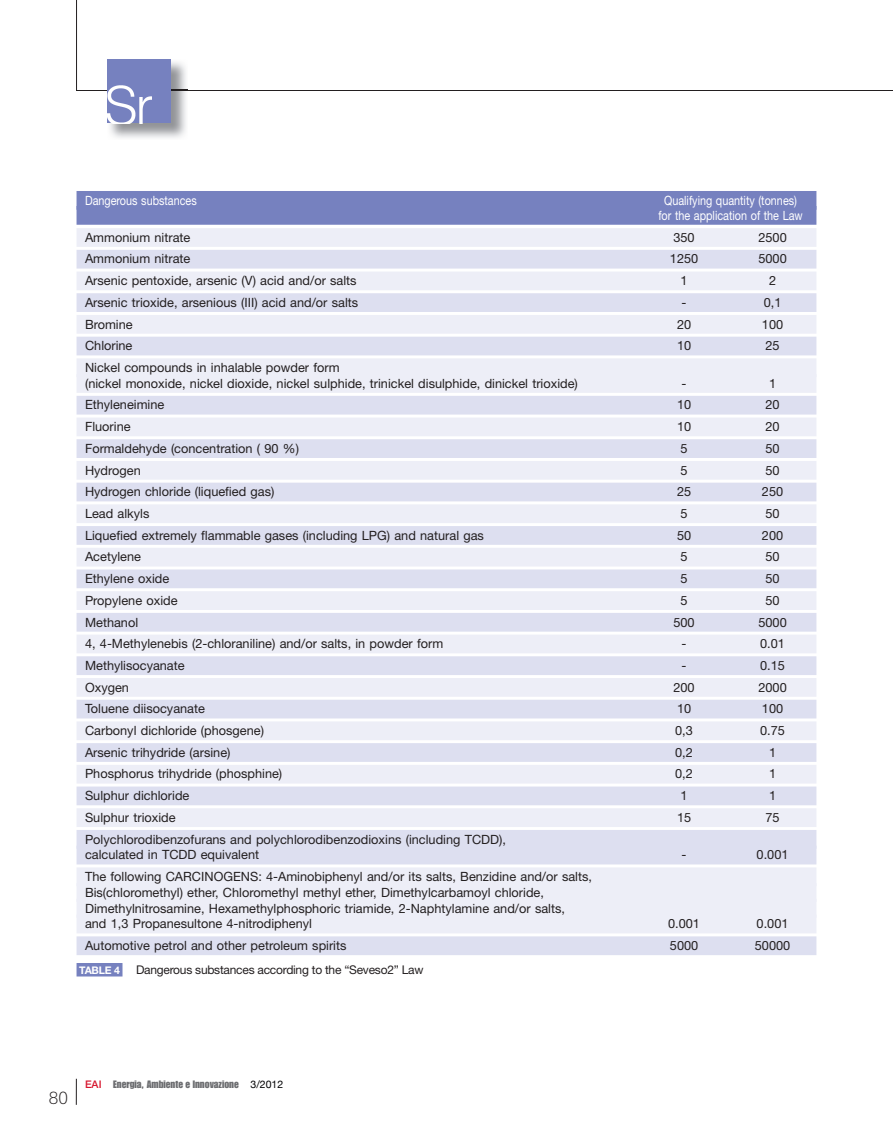
<style>
.page{position:relative;width:893px;height:1127px;background:#fff}
.page>*{position:absolute;margin:0;border:0;box-sizing:border-box;transform-origin:0 0}
.t1{font:300 18px "Rockwell";color:#231f20}
.t2{font:12.75px/15.8px "Helvetica Neue";color:#231f20}
.t3{font:12.75px/15px "Helvetica Neue";color:#fff;text-align:center;scale:.85 1}
.t4{font:12px "Helvetica Neue";letter-spacing:-.02em;color:#231f20}
.t5{font:10.5px "Impact";color:#6c6d70}
.t6{font:700 10.5px "Helvetica Neue";letter-spacing:-.02em;color:#fff}
.s1{font-family:"Helvetica Neue";font-weight:500;color:#d7162e}
.s2{font-family:"Helvetica Neue";color:#000002}
</style>
<div class="page">
<hr style="left:76px;top:0;width:1px;height:90px;background:#231f20">
<hr style="left:77px;top:90px;width:816px;height:1px;background:#231f20">
<img style="left:107px;top:59px;width:81px;height:79px">
<img style="left:107px;top:90px;width:81px;height:1px">
<div style="left:108px;top:60px;width:63px;height:63px;background:#7681bf"></div>
<img style="left:108px;top:85px;width:44px;height:38px">
<svg style="left:76px;top:1079px;width:1px;height:26px"></svg>
<div style="left:77px;top:191px;width:739px;height:19px;background:#7681bf"></div>
<div style="left:77px;top:206px;width:739px;height:19px;background:#7681bf"></div>
<div style="left:77px;top:228px;width:739px;height:19px;background:#edeef7"></div>
<div style="left:77px;top:250px;width:739px;height:19px;background:#dddff0"></div>
<div style="left:77px;top:271px;width:739px;height:19px;background:#edeef7"></div>
<div style="left:77px;top:293px;width:739px;height:19px;background:#dddff0"></div>
<div style="left:77px;top:315px;width:739px;height:19px;background:#edeef7"></div>
<div style="left:77px;top:337px;width:739px;height:18px;background:#dddff0"></div>
<div style="left:77px;top:358px;width:739px;height:19px;background:#edeef7"></div>
<div style="left:77px;top:374px;width:739px;height:19px;background:#edeef7"></div>
<div style="left:77px;top:396px;width:739px;height:18px;background:#dddff0"></div>
<div style="left:77px;top:417px;width:739px;height:19px;background:#edeef7"></div>
<div style="left:77px;top:439px;width:739px;height:19px;background:#dddff0"></div>
<div style="left:77px;top:461px;width:739px;height:19px;background:#edeef7"></div>
<div style="left:77px;top:483px;width:739px;height:18px;background:#dddff0"></div>
<div style="left:77px;top:504px;width:739px;height:19px;background:#edeef7"></div>
<div style="left:77px;top:526px;width:739px;height:19px;background:#dddff0"></div>
<div style="left:77px;top:548px;width:739px;height:18px;background:#edeef7"></div>
<div style="left:77px;top:569px;width:739px;height:19px;background:#dddff0"></div>
<div style="left:77px;top:591px;width:739px;height:19px;background:#edeef7"></div>
<div style="left:77px;top:613px;width:739px;height:19px;background:#dddff0"></div>
<div style="left:77px;top:634px;width:739px;height:19px;background:#edeef7"></div>
<div style="left:77px;top:656px;width:739px;height:19px;background:#dddff0"></div>
<div style="left:77px;top:678px;width:739px;height:19px;background:#edeef7"></div>
<div style="left:77px;top:700px;width:739px;height:18px;background:#dddff0"></div>
<div style="left:77px;top:721px;width:739px;height:19px;background:#edeef7"></div>
<div style="left:77px;top:743px;width:739px;height:19px;background:#dddff0"></div>
<div style="left:77px;top:765px;width:739px;height:18px;background:#edeef7"></div>
<div style="left:77px;top:786px;width:739px;height:19px;background:#dddff0"></div>
<div style="left:77px;top:808px;width:739px;height:19px;background:#edeef7"></div>
<div style="left:77px;top:830px;width:739px;height:19px;background:#dddff0"></div>
<div style="left:77px;top:846px;width:739px;height:18px;background:#dddff0"></div>
<div style="left:77px;top:867px;width:739px;height:19px;background:#edeef7"></div>
<div style="left:77px;top:883px;width:739px;height:19px;background:#edeef7"></div>
<div style="left:77px;top:899px;width:739px;height:19px;background:#edeef7"></div>
<div style="left:77px;top:915px;width:739px;height:18px;background:#edeef7"></div>
<div style="left:77px;top:936px;width:739px;height:19px;background:#dddff0"></div>
<div style="left:77px;top:963px;width:45px;height:13px;background:#7681bf"></div>
<p class="t3" style="left:85px;top:194px;width:133px">Dangerous substances</p>
<p class="t3" style="left:658px;top:194px;width:171px">Qualifying quantity (tonnes) for the application of the Law</p>
<p class="t2" style="left:85px;top:231px;width:107px">Ammonium nitrate</p>
<p class="t2" style="left:673px;top:231px;width:23px">350</p>
<p class="t2" style="left:758px;top:231px;width:30px">2500</p>
<p class="t2" style="left:85px;top:252px;width:107px">Ammonium nitrate</p>
<p class="t2" style="left:670px;top:252px;width:30px">1250</p>
<p class="t2" style="left:758px;top:252px;width:30px">5000</p>
<p class="t2" style="left:85px;top:274px;width:273px">Arsenic pentoxide, arsenic (V) acid and/or salts</p>
<p class="t2" style="left:680px;top:274px;width:9px">1</p>
<p class="t2" style="left:769px;top:274px;width:9px">2</p>
<p class="t2" style="left:85px;top:296px;width:275px">Arsenic trioxide, arsenious (III) acid and/or salts</p>
<p class="t2" style="left:682px;top:296px;width:6px">-</p>
<p class="t2" style="left:764px;top:296px;width:19px">0,1</p>
<p class="t2" style="left:85px;top:317px;width:49px">Bromine</p>
<p class="t2" style="left:677px;top:317px;width:16px">20</p>
<p class="t2" style="left:762px;top:317px;width:23px">100</p>
<p class="t2" style="left:85px;top:339px;width:49px">Chlorine</p>
<p class="t2" style="left:677px;top:339px;width:16px">10</p>
<p class="t2" style="left:765px;top:339px;width:16px">25</p>
<p class="t2" style="left:85px;top:361px;width:494px">Nickel compounds in inhalable powder form<br>(nickel monoxide, nickel dioxide, nickel sulphide, trinickel disulphide, dinickel trioxide)</p>
<p class="t2" style="left:682px;top:377px;width:6px">-</p>
<p class="t2" style="left:769px;top:377px;width:9px">1</p>
<p class="t2" style="left:85px;top:398px;width:81px">Ethyleneimine</p>
<p class="t2" style="left:677px;top:398px;width:16px">10</p>
<p class="t2" style="left:765px;top:398px;width:16px">20</p>
<p class="t2" style="left:85px;top:420px;width:47px">Fluorine</p>
<p class="t2" style="left:677px;top:420px;width:16px">10</p>
<p class="t2" style="left:765px;top:420px;width:16px">20</p>
<p class="t2" style="left:85px;top:442px;width:215px">Formaldehyde (concentration ( 90 %)</p>
<p class="t2" style="left:680px;top:442px;width:9px">5</p>
<p class="t2" style="left:765px;top:442px;width:16px">50</p>
<p class="t2" style="left:85px;top:463px;width:57px">Hydrogen</p>
<p class="t2" style="left:680px;top:463px;width:9px">5</p>
<p class="t2" style="left:765px;top:463px;width:16px">50</p>
<p class="t2" style="left:85px;top:485px;width:191px">Hydrogen chloride (liquefied gas)</p>
<p class="t2" style="left:677px;top:485px;width:16px">25</p>
<p class="t2" style="left:762px;top:485px;width:23px">250</p>
<p class="t2" style="left:85px;top:507px;width:66px">Lead alkyls</p>
<p class="t2" style="left:680px;top:507px;width:9px">5</p>
<p class="t2" style="left:765px;top:507px;width:16px">50</p>
<p class="t2" style="left:85px;top:528px;width:400px">Liquefied extremely flammable gases (including LPG) and natural gas</p>
<p class="t2" style="left:677px;top:528px;width:16px">50</p>
<p class="t2" style="left:762px;top:528px;width:23px">200</p>
<p class="t2" style="left:85px;top:550px;width:57px">Acetylene</p>
<p class="t2" style="left:680px;top:550px;width:9px">5</p>
<p class="t2" style="left:765px;top:550px;width:16px">50</p>
<p class="t2" style="left:85px;top:572px;width:86px">Ethylene oxide</p>
<p class="t2" style="left:680px;top:572px;width:9px">5</p>
<p class="t2" style="left:765px;top:572px;width:16px">50</p>
<p class="t2" style="left:85px;top:594px;width:94px">Propylene oxide</p>
<p class="t2" style="left:680px;top:594px;width:9px">5</p>
<p class="t2" style="left:765px;top:594px;width:16px">50</p>
<p class="t2" style="left:85px;top:615px;width:55px">Methanol</p>
<p class="t2" style="left:673px;top:615px;width:23px">500</p>
<p class="t2" style="left:758px;top:615px;width:30px">5000</p>
<p class="t2" style="left:85px;top:637px;width:360px">4, 4-Methylenebis (2-chloraniline) and/or salts, in powder form</p>
<p class="t2" style="left:682px;top:637px;width:6px">-</p>
<p class="t2" style="left:760px;top:637px;width:26px">0.01</p>
<p class="t2" style="left:85px;top:659px;width:101px">Methylisocyanate</p>
<p class="t2" style="left:682px;top:659px;width:6px">-</p>
<p class="t2" style="left:760px;top:659px;width:26px">0.15</p>
<p class="t2" style="left:85px;top:680px;width:45px">Oxygen</p>
<p class="t2" style="left:673px;top:680px;width:23px">200</p>
<p class="t2" style="left:758px;top:680px;width:30px">2000</p>
<p class="t2" style="left:85px;top:702px;width:121px">Toluene diisocyanate</p>
<p class="t2" style="left:677px;top:702px;width:16px">10</p>
<p class="t2" style="left:762px;top:702px;width:23px">100</p>
<p class="t2" style="left:85px;top:724px;width:180px">Carbonyl dichloride (phosgene)</p>
<p class="t2" style="left:675px;top:724px;width:19px">0,3</p>
<p class="t2" style="left:760px;top:724px;width:26px">0.75</p>
<p class="t2" style="left:85px;top:745px;width:147px">Arsenic trihydride (arsine)</p>
<p class="t2" style="left:675px;top:745px;width:19px">0,2</p>
<p class="t2" style="left:769px;top:745px;width:9px">1</p>
<p class="t2" style="left:85px;top:767px;width:199px">Phosphorus trihydride (phosphine)</p>
<p class="t2" style="left:675px;top:767px;width:19px">0,2</p>
<p class="t2" style="left:769px;top:767px;width:9px">1</p>
<p class="t2" style="left:85px;top:789px;width:106px">Sulphur dichloride</p>
<p class="t2" style="left:680px;top:789px;width:9px">1</p>
<p class="t2" style="left:769px;top:789px;width:9px">1</p>
<p class="t2" style="left:85px;top:811px;width:92px">Sulphur trioxide</p>
<p class="t2" style="left:677px;top:811px;width:16px">15</p>
<p class="t2" style="left:765px;top:811px;width:16px">75</p>
<p class="t2" style="left:85px;top:832px;width:423px">Polychlorodibenzofurans and polychlorodibenzodioxins (including TCDD), calculated in TCDD equivalent</p>
<p class="t2" style="left:682px;top:848px;width:6px">-</p>
<p class="t2" style="left:757px;top:848px;width:33px">0.001</p>
<p class="t2" style="left:85px;top:870px;width:508px">The following CARCINOGENS: 4-Aminobiphenyl and/or its salts, Benzidine and/or salts, Bis(chloromethyl) ether, Chloromethyl methyl ether, Dimethylcarbamoyl chloride, Dimethylnitrosamine, Hexamethylphosphoric triamide, 2-Naphtylamine and/or salts,<br>and 1,3 Propanesultone 4-nitrodiphenyl</p>
<p class="t2" style="left:668px;top:917px;width:33px">0.001</p>
<p class="t2" style="left:757px;top:917px;width:33px">0.001</p>
<p class="t2" style="left:85px;top:939px;width:263px">Automotive petrol and other petroleum spirits</p>
<p class="t2" style="left:670px;top:939px;width:30px">5000</p>
<p class="t2" style="left:755px;top:939px;width:37px">50000</p>
<p class="t6" style="left:79px;top:966px;width:42px">TABLE 4</p>
<p class="t4" style="left:136px;top:965px;width:289px">Dangerous substances according to the “Seveso2” Law</p>
<h1 class="t1" style="left:49px;top:1091px;width:21px">80</h1>
<p class="t5" style="left:85px;top:1080px;width:200px"><span class="s1">EAI</span> Energia, Ambiente e Innovazione <span class="s2">3/2012</span></p>
</div>
